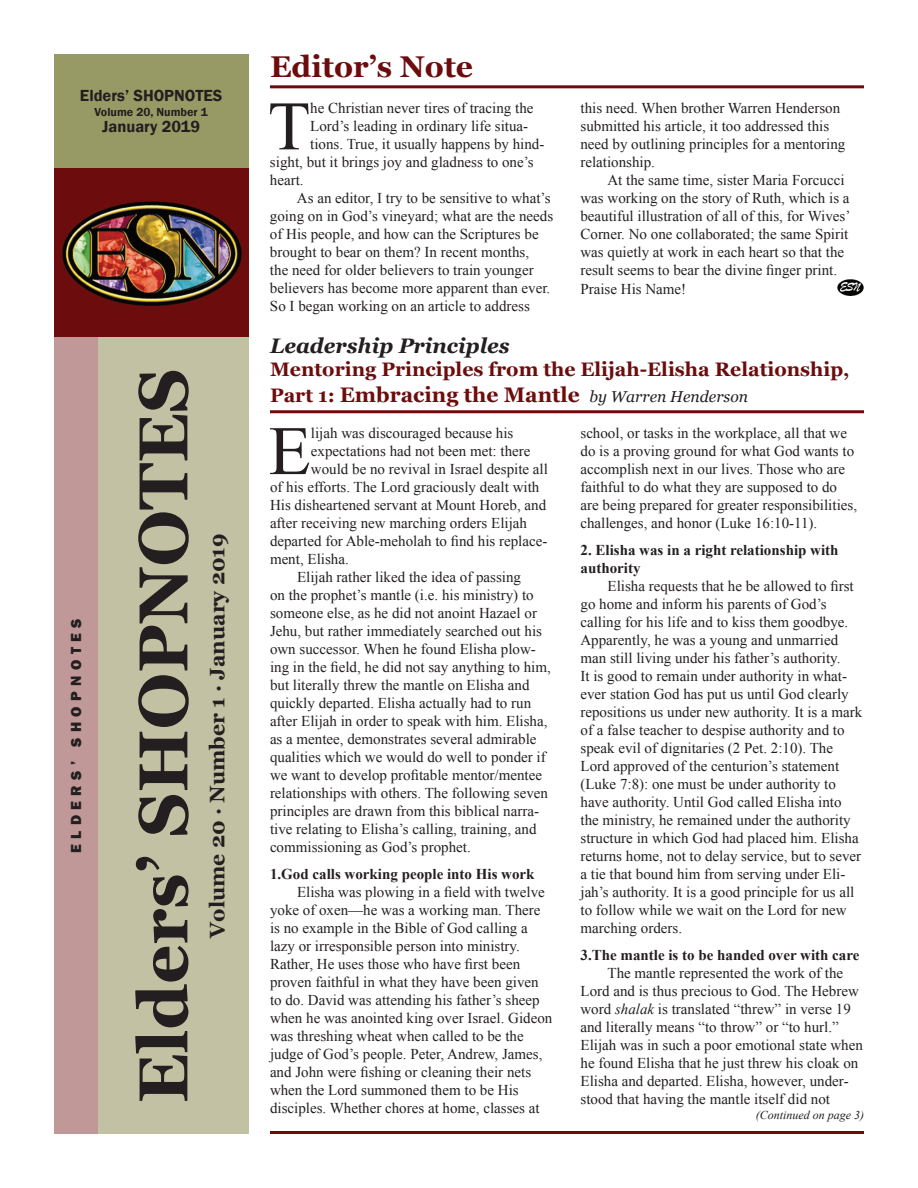
<style>
.page{position:relative;width:918px;height:1188px;background:#fff}
.page>*{position:absolute;margin:0;border:0;box-sizing:border-box;transform-origin:0 0}
.t1{font:69.3px "Times New Roman";color:#231f20}
.t2{font:700 69px "Georgia";color:#231f20}
.t3{font:700 30px "Georgia";color:#6d0c0d}
.t4{font:700 21px "Georgia";color:#6d0c0d}
.t5{font:700 21px "Georgia";color:#231f20}
.t6{font:italic 700 21px "Georgia";color:#231f20}
.t7{font:700 19.5px "Georgia";color:#6d0c0d}
.t8{font:600 16.5px "Franklin Gothic";color:#231f20}
.t9{font:15px/18px "Times New Roman";color:#231f20}
.t10{font:700 15px/18px "Times New Roman";color:#231f20}
.t11{font:800 15px "Franklin Gothic";letter-spacing:.36em;color:#231f20}
.t12{font:italic 12px "Times New Roman";color:#231f20}
.t13{font:600 12px "Franklin Gothic";color:#231f20}
.s1{font-size:19.5px}
.s2{font-weight:400;font-style:italic;font-size:15.75px;color:#231f20}
.s3{font-style:italic}
</style>
<div class="page">
<div style="left:54px;top:54px;width:194px;height:114px;background:#989a66"></div>
<img style="left:54px;top:168px;width:194px;height:170px">
<div style="left:98px;top:338px;width:150px;height:796px;background:#c2c1a3"></div>
<div style="left:54px;top:338px;width:44px;height:796px;background:#c19898"></div>
<hr style="left:270px;top:85px;width:594px;height:3px;background:#6d0c0d">
<hr style="left:270px;top:410px;width:594px;height:3px;background:#6d0c0d">
<img style="left:837px;top:280px;width:27px;height:16px">
<hr style="left:270px;top:1131px;width:594px;height:3px;background:#6d0c0d">
<p class="t8" style="left:80px;top:86px;width:144px">Elders’ SHOPNOTES</p>
<p class="t13" style="left:95px;top:104px;width:115px">Volume 20, Number 1</p>
<p class="t8" style="left:102px;top:117px;width:100px">January 2019</p>
<p class="t11" style="left:66px;top:853px;width:236px;rotate:-90deg">ELDERS’ SHOPNOTES</p>
<h2 class="t2" style="left:119px;top:1103px;width:736px;rotate:-90deg">Elders’ SHOPNOTES</h2>
<h3 class="t5" style="left:204px;top:938px;width:406px;rotate:-90deg">Volume 20 · Number 1 · January 2019</h3>
<h3 class="t3" style="left:270px;top:47px;width:205px">Editor’s Note</h3>
<h1 class="t1" style="left:268px;top:80px;width:44px">T</h1>
<p class="t9" style="left:310px;top:99px;width:225px">he Christian never tires of tracing the</p>
<p class="t9" style="left:310px;top:117px;width:219px">Lord’s leading in ordinary life situa-</p>
<p class="t9" style="left:310px;top:135px;width:236px">tions. True, it usually happens by hind-</p>
<p class="t9" style="left:270px;top:153px;width:265px">sight, but it brings joy and gladness to one’s</p>
<p class="t9" style="left:270px;top:171px;width:35px">heart.</p>
<p class="t9" style="left:297px;top:189px;width:255px">As an editor, I try to be sensitive to what’s</p>
<p class="t9" style="left:270px;top:207px;width:285px">going on in God’s vineyard; what are the needs</p>
<p class="t9" style="left:270px;top:225px;width:270px">of His people, and how can the Scriptures be</p>
<p class="t9" style="left:270px;top:243px;width:261px">brought to bear on them? In recent months,</p>
<p class="t9" style="left:270px;top:261px;width:265px">the need for older believers to train younger</p>
<p class="t9" style="left:270px;top:279px;width:282px">believers has become more apparent than ever.</p>
<p class="t9" style="left:270px;top:297px;width:261px">So I began working on an article to address</p>
<p class="t9" style="left:580px;top:99px;width:266px">this need. When brother Warren Henderson submitted his article, it too addressed this need by outlining principles for a mentoring relationship.</p>
<p class="t9" style="left:580px;top:171px;width:271px;text-indent:27px">At the same time, sister Maria Forcucci was working on the story of Ruth, which is a beautiful illustration of all of this, for Wives’ Corner. No one collaborated; the same Spirit was quietly at work in each heart so that the result seems to bear the divine finger print.<br>Praise His Name!</p>
<h3 class="t6" style="left:270px;top:332px;width:241px">Leadership Principles</h3>
<h3 class="t7" style="left:270px;top:357px;width:581px">Mentoring Principles from the Elijah-Elisha Relationship,</h3>
<h3 class="t4" style="left:270px;top:381px;width:480px"><span class="s1">Part 1:</span> Embracing the Mantle <span class="s2">by Warren Henderson</span></h3>
<h1 class="t1" style="left:269px;top:404px;width:44px">E</h1>
<p class="t9" style="left:311px;top:424px;width:204px">lijah was discouraged because his</p>
<p class="t9" style="left:311px;top:442px;width:221px">expectations had not been met: there</p>
<p class="t9" style="left:311px;top:460px;width:239px">would be no revival in Israel despite all</p>
<p class="t9" style="left:270px;top:478px;width:271px">of his efforts. The Lord graciously dealt with</p>
<p class="t9" style="left:270px;top:496px;width:278px">His disheartened servant at Mount Horeb, and</p>
<p class="t9" style="left:270px;top:514px;width:259px">after receiving new marching orders Elijah</p>
<p class="t9" style="left:270px;top:532px;width:279px">departed for Able-meholah to find his replace-</p>
<p class="t9" style="left:270px;top:550px;width:80px">ment, Elisha.</p>
<p class="t9" style="left:297px;top:568px;width:226px">Elijah rather liked the idea of passing</p>
<p class="t9" style="left:270px;top:586px;width:265px">on the prophet’s mantle (i.e. his ministry) to</p>
<p class="t9" style="left:270px;top:604px;width:269px">someone else, as he did not anoint Hazael or</p>
<p class="t9" style="left:270px;top:622px;width:274px">Jehu, but rather immediately searched out his</p>
<p class="t9" style="left:270px;top:640px;width:267px">own successor. When he found Elisha plow-</p>
<p class="t9" style="left:270px;top:658px;width:282px">ing in the field, he did not say anything to him,</p>
<p class="t9" style="left:270px;top:676px;width:261px">but literally threw the mantle on Elisha and</p>
<p class="t9" style="left:270px;top:694px;width:263px">quickly departed. Elisha actually had to run</p>
<p class="t9" style="left:270px;top:712px;width:279px">after Elijah in order to speak with him. Elisha,</p>
<p class="t9" style="left:270px;top:730px;width:268px">as a mentee, demonstrates several admirable</p>
<p class="t9" style="left:270px;top:748px;width:277px">qualities which we would do well to ponder if</p>
<p class="t9" style="left:270px;top:766px;width:274px">we want to develop profitable mentor/mentee</p>
<p class="t9" style="left:270px;top:784px;width:280px">relationships with others. The following seven</p>
<p class="t9" style="left:270px;top:802px;width:271px">principles are drawn from this biblical narra-</p>
<p class="t9" style="left:270px;top:820px;width:268px">tive relating to Elisha’s calling, training, and</p>
<p class="t9" style="left:270px;top:838px;width:202px">commissioning as God’s prophet.</p>
<p class="t10" style="left:270px;top:865px;width:266px">1.God calls working people into His work</p>
<p class="t9" style="left:270px;top:883px;width:284px;text-indent:27px">Elisha was plowing in a field with twelve yoke of oxen—he was a working man. There is no example in the Bible of God calling a lazy or irresponsible person into ministry.<br>Rather, He uses those who have first been proven faithful in what they have been given to do. David was attending his father’s sheep when he was anointed king over Israel. Gideon was threshing wheat when called to be the judge of God’s people. Peter, Andrew, James, and John were fishing or cleaning their nets when the Lord summoned them to be His disciples. Whether chores at home, classes at</p>
<p class="t9" style="left:581px;top:424px;width:278px">school, or tasks in the workplace, all that we do is a proving ground for what God wants to accomplish next in our lives. Those who are faithful to do what they are supposed to do are being prepared for greater responsibilities, challenges, and honor (Luke 16:10-11).</p>
<p class="t10" style="left:581px;top:541px;width:260px">2. Elisha was in a right relationship with authority</p>
<p class="t9" style="left:581px;top:577px;width:283px;text-indent:27px">Elisha requests that he be allowed to first go home and inform his parents of God’s calling for his life and to kiss them goodbye.<br>Apparently, he was a young and unmarried man still living under his father’s authority.<br>It is good to remain under authority in what&shy;ever station God has put us until God clearly repositions us under new authority. It is a mark of a false teacher to despise authority and to speak evil of dignitaries (2 Pet. 2:10). The Lord approved of the centurion’s statement (Luke 7:8): one must be under authority to have authority. Until God called Elisha into the ministry, he remained under the authority structure in which God had placed him. Elisha returns home, not to delay service, but to sever a tie that bound him from serving under Eli&shy;jah’s authority. It is a good principle for us all to follow while we wait on the Lord for new marching orders.</p>
<p class="t10" style="left:581px;top:946px;width:281px">3.The mantle is to be handed over with care</p>
<p class="t9" style="left:581px;top:964px;width:284px;text-indent:27px">The mantle represented the work of the Lord and is thus precious to God. The Hebrew word <span class="s3">shalak</span> is translated “threw” in verse 19 and literally means “to throw” or “to hurl.” Elijah was in such a poor emotional state when he found Elisha that he just threw his cloak on Elisha and departed. Elisha, however, under&shy;stood that having the mantle itself did not</p>
<p class="t12" style="left:756px;top:1107px;width:110px">(Continued on page 3)</p>
</div>
